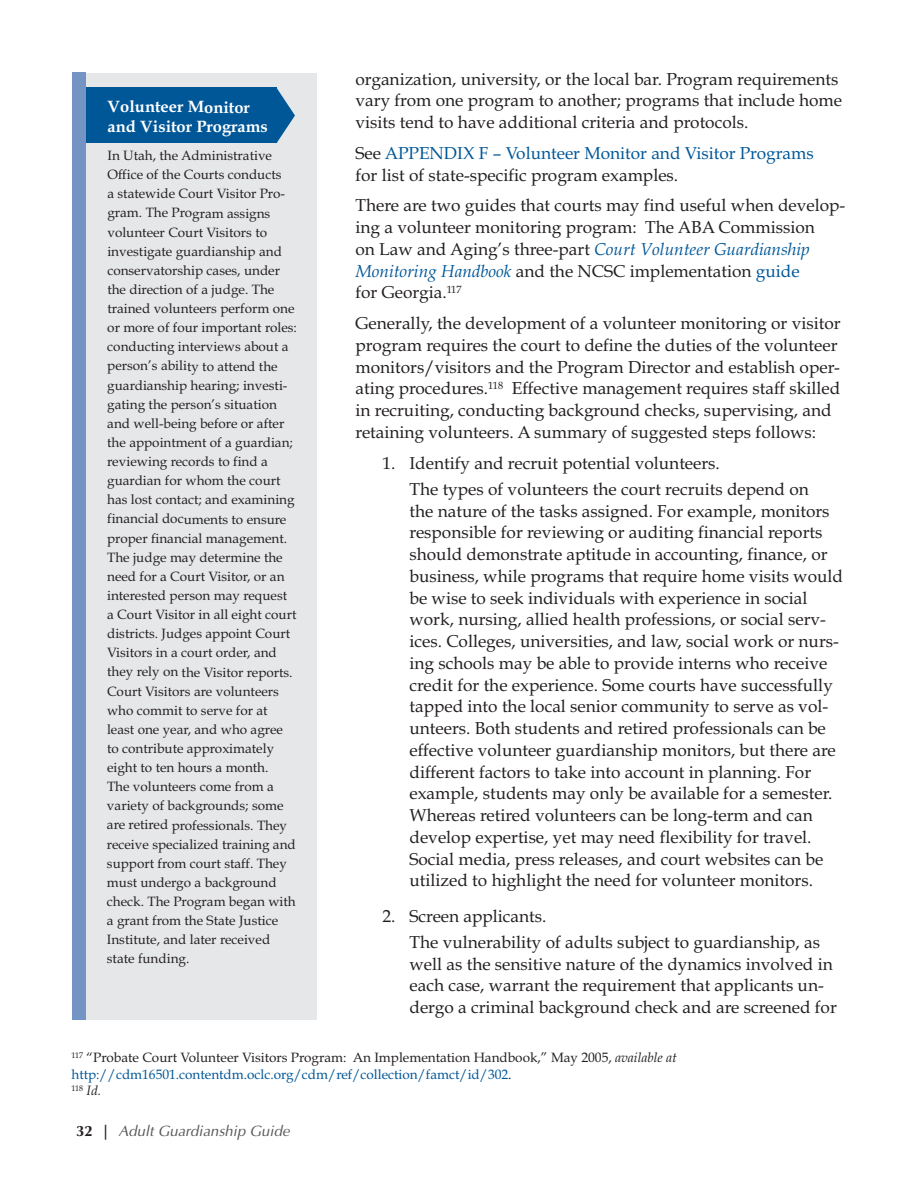
<style>
.page{position:relative;width:918px;height:1188px;background:#fff}
.page>*{position:absolute;margin:0;border:0;box-sizing:border-box;transform-origin:0 0}
.t1{font:17.25px/21.8px "Book Antiqua";color:#231f20}
.t2{font:17.25px/21.8px "Book Antiqua";color:#005798}
.t3{font:700 16.5px/19.5px "Book Antiqua";color:#fff}
.t4{font:italic 15px "Optima";color:#57585a}
.t5{font:13.5px/19px "Book Antiqua";color:#231f20}
.t6{font:8.1px "Book Antiqua";color:#231f20}
.s1{color:#231f20}
.s2{font-style:italic;color:#005798}
.s3{color:#005798}
.s4{font-style:italic}
.s5{font-style:italic;font-size:13.5px}
.s6{font-weight:700;font-style:normal;color:#231f20}
</style>
<div class="page">
<div style="left:83px;top:73px;width:233px;height:947px;background:#e6e7e9"></div>
<div style="left:83px;top:88px;width:194px;height:55px;background:#005798"></div>
<div style="left:72px;top:72px;width:14px;height:948px;background:#7494c3"></div>
<svg style="left:277px;top:88px;width:18px;height:55px"></svg>
<p class="t3" style="left:107px;top:99px;width:162px">Volunteer Monitor and Visitor Programs</p>
<p class="t5" style="left:107px;top:148px;width:192px">In Utah, the Administrative<br>Office of the Courts conducts<br>a statewide Court Visitor Pro&shy;gram. The Program assigns volunteer Court Visitors to investigate guardianship and conservatorship cases, under the direction of a judge. The trained volunteers perform one or more of four important roles: conducting interviews about a person’s ability to attend the guardianship hearing; investi&shy;gating the person’s situation and well-being before or after the appointment of a guardian; reviewing records to find a guardian for whom the court has lost contact; and examining financial documents to ensure proper financial management.<br>The judge may determine the need for a Court Visitor, or an interested person may request a Court Visitor in all eight court districts. Judges appoint Court<br>Visitors in a court order, and they rely on the Visitor reports.<br>Court Visitors are volunteers who commit to serve for at least one year, and who agree to contribute approximately eight to ten hours a month.<br>The volunteers come from a variety of backgrounds; some are retired professionals. They receive specialized training and support from court staff. They must undergo a background check. The Program began with a grant from the State Justice<br>Institute, and later received state funding.</p>
<p class="t1" style="left:356px;top:70px;width:488px">organization, university, or the local bar. Program requirements vary from one program to another; programs that include home visits tend to have additional criteria and protocols.</p>
<p class="t2" style="left:356px;top:144px;width:460px"><span class="s1">See</span> APPENDIX F – Volunteer Monitor and Visitor Programs <span class="s1">for list of state-specific program examples.</span></p>
<p class="t1" style="left:355px;top:197px;width:491px">There are two guides that courts may find useful when develop&shy;ing a volunteer monitoring program: The ABA Commission<br>on Law and Aging’s three-part <span class="s2">Court Volunteer Guardianship Monitoring Handbook</span> and the NCSC implementation <span class="s3">guide<br></span>for Georgia.<sup>117</sup></p>
<p class="t1" style="left:355px;top:314px;width:487px">Generally, the development of a volunteer monitoring or visitor program requires the court to define the duties of the volunteer monitors/visitors and the Program Director and establish oper&shy;ating procedures.<sup>118</sup> Effective management requires staff skilled in recruiting, conducting background checks, supervising, and retaining volunteers. A summary of suggested steps follows:</p>
<p class="t1" style="left:409px;top:452px;width:401px;line-height:26.2px;text-indent:-27px">1. Identify and recruit potential volunteers.<br>The types of volunteers the court recruits depend on</p>
<p class="t1" style="left:409px;top:502px;width:435px">the nature of the tasks assigned. For example, monitors responsible for reviewing or auditing financial reports should demonstrate aptitude in accounting, finance, or business, while programs that require home visits would be wise to seek individuals with experience in social work, nursing, allied health professions, or social serv&shy;ices. Colleges, universities, and law, social work or nurs&shy;ing schools may be able to provide interns who receive credit for the experience. Some courts have successfully tapped into the local senior community to serve as vol&shy;unteers. Both students and retired professionals can be effective volunteer guardianship monitors, but there are different factors to take into account in planning. For example, students may only be available for a semester.<br>Whereas retired volunteers can be long-term and can develop expertise, yet may need flexibility for travel.<br>Social media, press releases, and court websites can be utilized to highlight the need for volunteer monitors.</p>
<p class="t1" style="left:409px;top:905px;width:412px;line-height:26.2px;text-indent:-27px">2. Screen applicants.<br>The vulnerability of adults subject to guardianship, as</p>
<p class="t1" style="left:409px;top:955px;width:429px">well as the sensitive nature of the dynamics involved in each case, warrant the requirement that applicants un&shy;dergo a criminal background check and are screened for</p>
<p class="t5" style="left:72px;top:1051px;width:607px;line-height:16.5px"><sup>117</sup> “Probate Court Volunteer Visitors Program: An Implementation Handbook,” May 2005, <span class="s4">available at </span><span class="s3">http://cdm16501.contentdm.oclc.org/cdm/ref/collection/famct/id/302</span>.</p>
<p class="t6" style="left:72px;top:1085px;width:31px">118 <span class="s5">Id.</span></p>
<p class="t4" style="left:76px;top:1125px;width:218px"><span class="s6">3 2 |</span> Adult Guardianship Guide</p>
</div>
